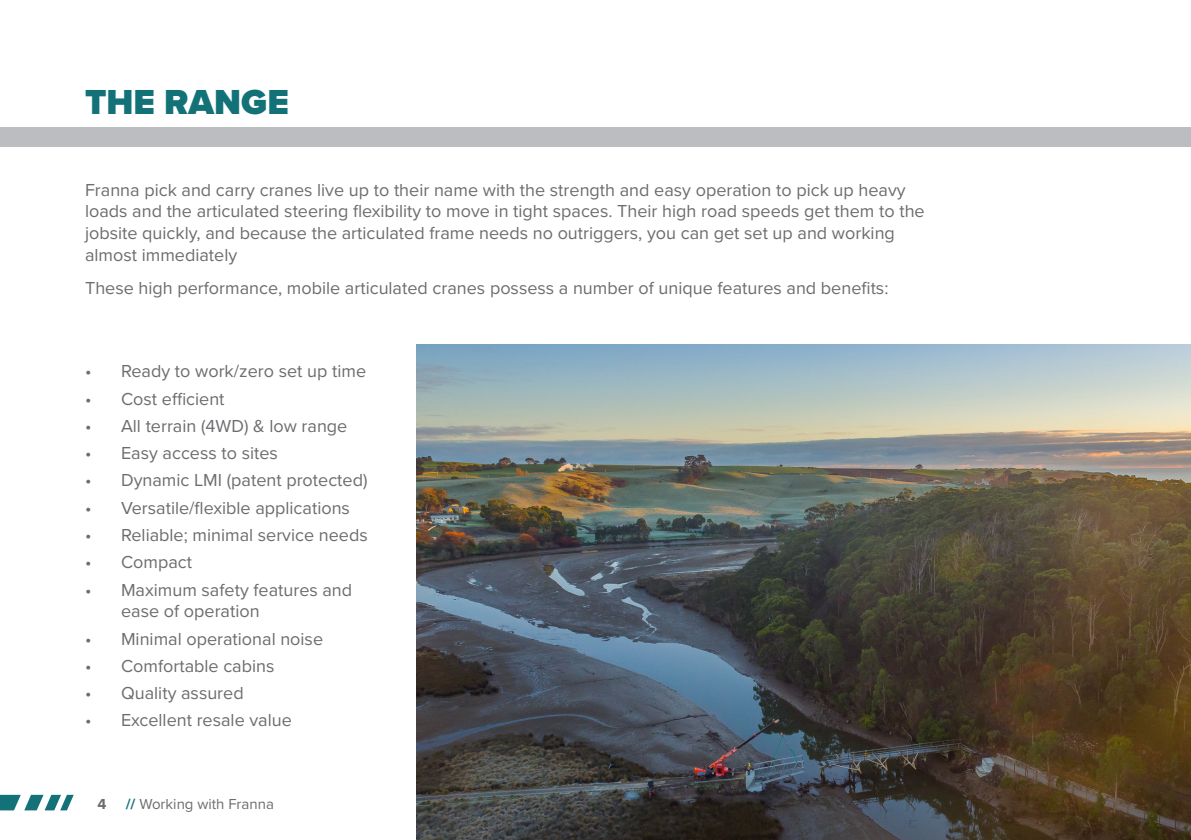
<style>
.page{position:relative;width:1191px;height:840px;background:#fff}
.page>*{position:absolute;margin:0;border:0;box-sizing:border-box;transform-origin:0 0}
.t1{font:900 36px "Proxima Nova";color:#137278}
.t2{font:18px/21.6px "Proxima Nova";color:#6c6d70}
.t3{font:15px "Proxima Nova";color:#6c6d70}
.t4{font:700 15px "Proxima Nova";color:#6c6d70}
.s1{font-weight:700;color:#137278}
</style>
<div class="page">
<div style="left:0;top:128px;width:1191px;height:19px;background:#bcbdc0"></div>
<img style="left:417px;top:344px;width:774px;height:495px">
<svg style="left:0;top:794px;width:74px;height:16px"></svg>
<p class="t1" style="left:85px;top:75px;width:205px">THE RANGE</p>
<p class="t2" style="left:85px;top:178px;width:841px">Franna pick and carry cranes live up to their name with the strength and easy operation to pick up heavy loads and the articulated steering flexibility to move in tight spaces. Their high road speeds get them to the jobsite quickly, and because the articulated frame needs no outriggers, you can get set up and working almost immediately</p>
<p class="t2" style="left:85px;top:276px;width:805px">These high performance, mobile articulated cranes possess a number of unique features and benefits:</p>
<p class="t2" style="left:85px;top:359px;width:282px">• Ready to work/zero set up time</p>
<p class="t2" style="left:85px;top:387px;width:141px">• Cost efficient</p>
<p class="t2" style="left:85px;top:414px;width:264px">• All terrain (4WD) &amp; low range</p>
<p class="t2" style="left:85px;top:441px;width:194px">• Easy access to sites</p>
<p class="t2" style="left:85px;top:468px;width:284px">• Dynamic LMI (patent protected)</p>
<p class="t2" style="left:85px;top:496px;width:266px">• Versatile/flexible applications</p>
<p class="t2" style="left:85px;top:523px;width:284px">• Reliable; minimal service needs</p>
<p class="t2" style="left:85px;top:550px;width:109px">• Compact</p>
<p class="t2" style="left:121px;top:577px;width:233px;text-indent:-36px">• Maximum safety features and ease of operation</p>
<p class="t2" style="left:85px;top:626px;width:239px">• Minimal operational noise</p>
<p class="t2" style="left:85px;top:654px;width:191px">• Comfortable cabins</p>
<p class="t2" style="left:85px;top:681px;width:160px">• Quality assured</p>
<p class="t2" style="left:85px;top:708px;width:208px">• Excellent resale value</p>
<p class="t4" style="left:98px;top:792px;width:10px">4</p>
<p class="t3" style="left:126px;top:792px;width:150px"><span class="s1">//</span> Working with Franna</p>
</div>
